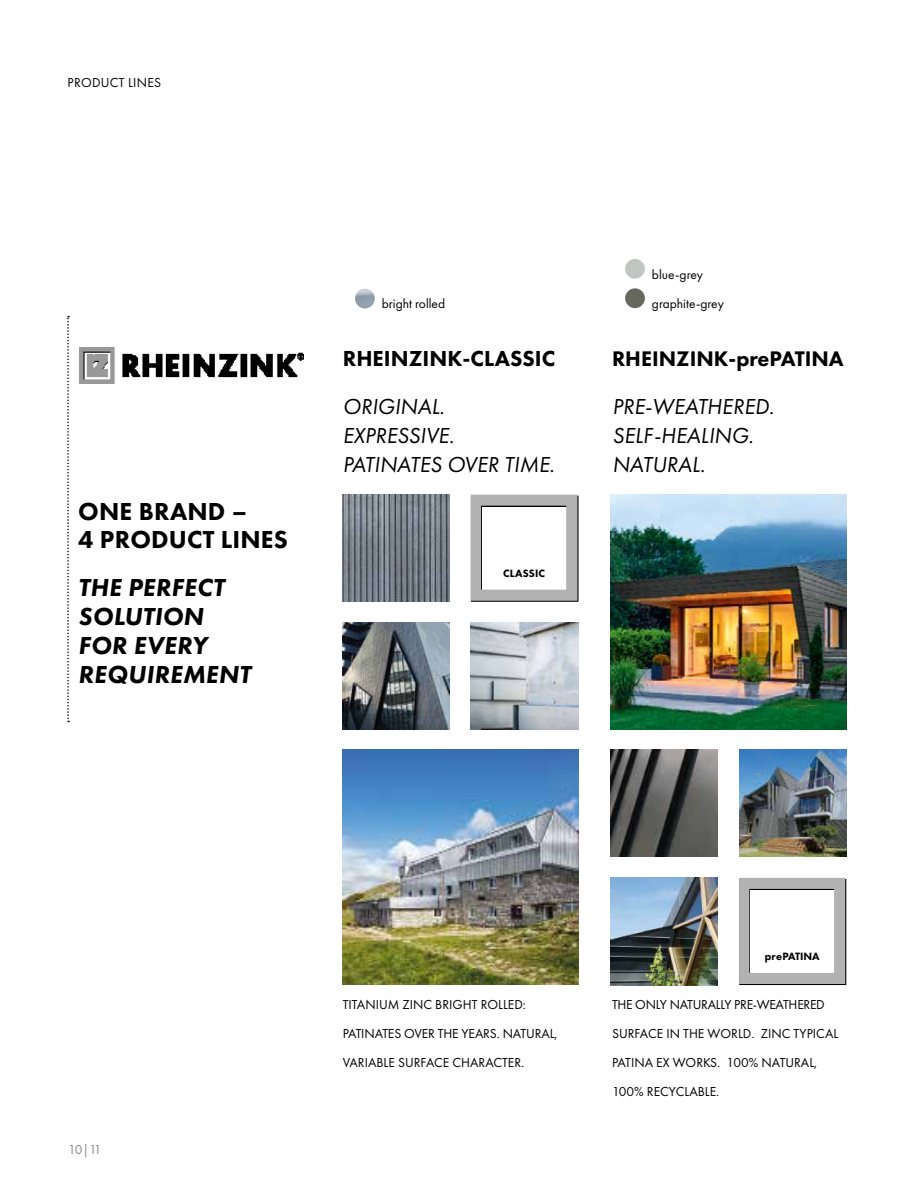
<style>
.page{position:relative;width:919px;height:1187px;background:#fff}
.page>*{position:absolute;margin:0;border:0;box-sizing:border-box;transform-origin:0 0}
.t1{font:italic 800 25.5px/28.8px "Futura PT";letter-spacing:.005em;color:#000}
.t2{font:800 25.5px/28.8px "Futura PT";letter-spacing:.005em;color:#000}
.t3{font:italic 22.5px/28.8px "Futura PT";color:#000}
.t4{font:800 22.5px "Futura PT";color:#000}
.t5{font:800 21.9px "Futura PT";color:#000}
.t6{font:13.5px/28.8px "Futura PT";color:#000}
.t7{font:13.5px "Futura PT";letter-spacing:.02em;color:#000}
.t8{font:13.5px "Futura PT";color:#878787}
.t9{font:800 10.95px "Futura PT";letter-spacing:.01em;color:#000}
</style>
<div class="page">
<svg style="left:67px;top:316px;width:2px;height:406px"></svg>
<img style="left:79px;top:348px;width:224px;height:35px">
<img style="left:610px;top:494px;width:236px;height:235px">
<svg style="left:470px;top:494px;width:108px;height:107px"></svg>
<img style="left:342px;top:494px;width:107px;height:107px">
<img style="left:342px;top:622px;width:107px;height:107px">
<img style="left:470px;top:622px;width:108px;height:107px">
<img style="left:342px;top:749px;width:236px;height:235px">
<svg style="left:739px;top:877px;width:107px;height:107px"></svg>
<img style="left:610px;top:877px;width:107px;height:107px">
<img style="left:610px;top:749px;width:107px;height:107px">
<img style="left:739px;top:749px;width:107px;height:107px">
<img style="left:355px;top:289px;width:20px;height:19px;border-radius:10px">
<div style="left:625px;top:259px;width:19px;height:20px;background:#c0c7c3;border-radius:50%"></div>
<div style="left:625px;top:288px;width:19px;height:20px;background:#66685d;border-radius:50%"></div>
<p class="t7" style="left:68px;top:75px;width:95px">PRODUCT LINES</p>
<h1 class="t2" style="left:78px;top:496px;width:211px">ONE BRAND –<br>4 PRODUCT LINES</h1>
<h1 class="t1" style="left:78px;top:573px;width:174px">THE PERFECT<br>SOLUTION<br>FOR EVERY<br>REQUIREMENT</h1>
<p class="t6" style="left:382px;top:289px;width:65px">bright rolled</p>
<p class="t6" style="left:652px;top:260px;width:74px">blue-grey graphite-grey</p>
<h2 class="t4" style="left:342px;top:344px;width:214px">RHEINZINK-CLASSIC</h2>
<h3 class="t5" style="left:612px;top:345px;width:233px">RHEINZINK-prePATINA</h3>
<h2 class="t3" style="left:342px;top:392px;width:213px">ORIGINAL.<br>EXPRESSIVE.<br>PATINATES OVER TIME.</h2>
<p class="t9" style="left:503px;top:566px;width:44px">CLASSIC</p>
<h2 class="t3" style="left:612px;top:392px;width:163px">PRE-WEATHERED.<br>SELF-HEALING.<br>NATURAL.</h2>
<p class="t8" style="left:68px;top:1140px;width:35px">10|11</p>
<p class="t6" style="left:342px;top:990px;width:216px">TITANIUM ZINC BRIGHT ROLLED:<br>PATINATES OVER THE YEARS. NATURAL,<br>VARIABLE SURFACE CHARACTER.</p>
<p class="t9" style="left:764px;top:949px;width:56px">prePATINA</p>
<p class="t6" style="left:612px;top:990px;width:228px">THE ONLY NATURALLY PRE-WEATHERED<br>SURFACE IN THE WORLD. ZINC TYPICAL<br>PATINA EX WORKS. 100% NATURAL,<br>100% RECYCLABLE.</p>
</div>
